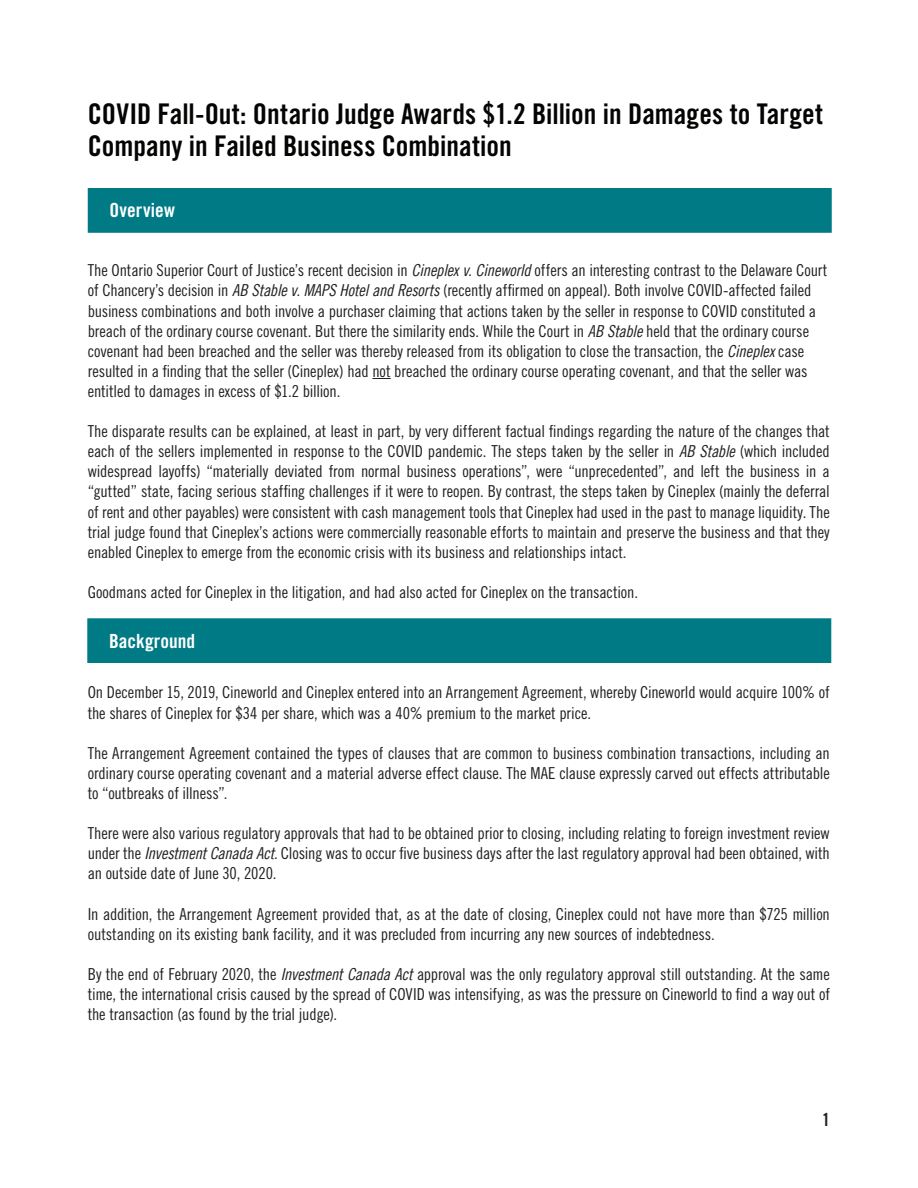
<style>
.page{position:relative;width:918px;height:1188px;background:#fff}
.page>*{position:absolute;margin:0;border:0;box-sizing:border-box;transform-origin:0 0}
.Headline_2{font:28.5px/31.5px "Trade Gothic LT Std Bd Cn 20";color:#040503}
.Body{font:19.5px "Trade Gothic LT Std Bd Cn 20";letter-spacing:.005em;color:#fff}
.t1{font:18px "Trade Gothic LT Std Bd Cn 20";color:#231f20}
.Body-2{font:16.5px/20.1px "Trade Gothic LT Std Cn 18";letter-spacing:-.01em;color:#231f20;text-align:justify}
.Headline_2-2{font:16.5px/20.1px "Trade Gothic LT Std Cn 18";letter-spacing:-.01em;color:#231f20}
.s1{font-family:"Trade Gothic LT Cond Eighteen Obl"}
</style>
<div class="page">
<svg style="left:372px;top:378px;width:19px;height:1px"></svg>
<div style="left:88px;top:189px;width:743px;height:43px;background:#007b85"></div>
<div style="left:88px;top:188px;width:744px;height:45px;border:2px solid #007b85"></div>
<div style="left:88px;top:619px;width:743px;height:43px;background:#007b85"></div>
<div style="left:87px;top:618px;width:744px;height:45px;border:2px solid #007b85"></div>
<p class="Headline_2" style="left:88px;top:98px;width:737px">COVID Fall-Out: Ontario Judge Awards $1.2 Billion in Damages to Target<br>Company in Failed Business Combination</p>
<p class="Body" style="left:110px;top:199px;width:67px">Overview</p>
<p class="Headline_2-2" style="left:88px;top:260px;width:741px">The Ontario Superior Court of Justice’s recent decision in <span class="s1">Cineplex v. Cineworld</span> offers an interesting contrast to the Delaware Court of Chancery’s decision in <span class="s1">AB Stable v. MAPS Hotel and Resorts</span> (recently affirmed on appeal). Both involve COVID-affected failed business combinations and both involve a purchaser claiming that actions taken by the seller in response to COVID constituted a breach of the ordinary course covenant. But there the similarity ends. While the Court in <span class="s1">AB Stable</span> held that the ordinary course covenant had been breached and the seller was thereby released from its obligation to close the transaction, the <span class="s1">Cineplex</span> case resulted in a finding that the seller (Cineplex) had not breached the ordinary course operating covenant, and that the seller was entitled to damages in excess of $1.2 billion.</p>
<p class="Body-2" style="left:88px;top:421px;width:744px">The disparate results can be explained, at least in part, by very different factual findings regarding the nature of the changes that each of the sellers implemented in response to the COVID pandemic. The steps taken by the seller in <span class="s1">AB Stable</span> (which included widespread layoffs) “materially deviated from normal business operations”, were “unprecedented”, and left the business in a “gutted” state, facing serious staffing challenges if it were to reopen. By contrast, the steps taken by Cineplex (mainly the deferral of rent and other payables) were consistent with cash management tools that Cineplex had used in the past to manage liquidity. The trial judge found that Cineplex’s actions were commercially reasonable efforts to maintain and preserve the business and that they enabled Cineplex to emerge from the economic crisis with its business and relationships intact.</p>
<p class="Body-2" style="left:88px;top:582px;width:552px">Goodmans acted for Cineplex in the litigation, and had also acted for Cineplex on the transaction.</p>
<p class="Body" style="left:109px;top:629px;width:88px">Background</p>
<p class="Body-2" style="left:88px;top:682px;width:744px">On December 15, 2019, Cineworld and Cineplex entered into an Arrangement Agreement, whereby Cineworld would acquire 100% of the shares of Cineplex for $34 per share, which was a 40% premium to the market price.</p>
<p class="Body-2" style="left:88px;top:743px;width:744px">The Arrangement Agreement contained the types of clauses that are common to business combination transactions, including an ordinary course operating covenant and a material adverse effect clause. The MAE clause expressly carved out effects attributable to “outbreaks of illness”.</p>
<p class="Body-2" style="left:88px;top:823px;width:744px">There were also various regulatory approvals that had to be obtained prior to closing, including relating to foreign investment review under the <span class="s1">Investment Canada Act</span>. Closing was to occur five business days after the last regulatory approval had been obtained, with an outside date of June 30, 2020.</p>
<p class="Body-2" style="left:88px;top:903px;width:744px">In addition, the Arrangement Agreement provided that, as at the date of closing, Cineplex could not have more than $725 million outstanding on its existing bank facility, and it was precluded from incurring any new sources of indebtedness.</p>
<p class="Body-2" style="left:88px;top:964px;width:744px">By the end of February 2020, the <span class="s1">Investment Canada Act</span> approval was the only regulatory approval still outstanding. At the same time, the international crisis caused by the spread of COVID was intensifying, as was the pressure on Cineworld to find a way out of the transaction (as found by the trial judge).</p>
<p class="t1" style="left:822px;top:1109px;width:9px">1</p>
</div>
